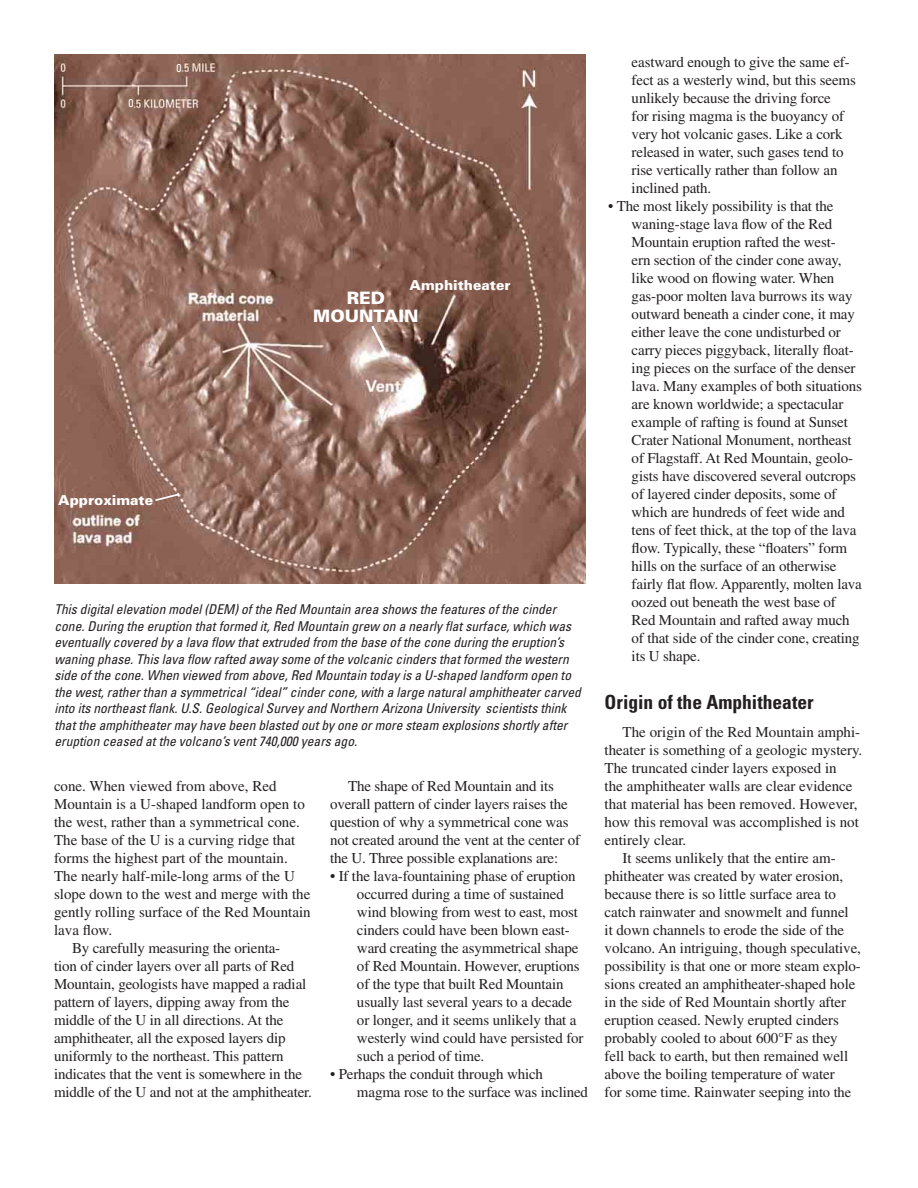
<style>
.page{position:relative;width:918px;height:1188px;background:#fff}
.page>*{position:absolute;margin:0;border:0;box-sizing:border-box;transform-origin:0 0}
.t1{font:700 condensed 19.5px "Univers";color:#231f20}
.t2{font:900 17.1px/18.3px "Univers";color:#fff;text-align:center}
.t3{font:15px/18px "Times";letter-spacing:-.01em;color:#231f20}
.t4{font:900 13.65px "Univers";color:#fff}
.t5{font:italic condensed 13.5px/16.5px "Univers";color:#231f20}
.t6{font:condensed 11.4px "Univers";color:#fff}
.s1{font-size:14.55px}
</style>
<div class="page">
<img style="left:54px;top:54px;width:532px;height:529px">
<svg style="left:153px;top:492px;width:28px;height:10px"></svg>
<svg style="left:369px;top:323px;width:20px;height:33px"></svg>
<p class="t6" style="left:128px;top:96px;width:7px">0</p>
<p class="t6" style="left:176px;top:60px;width:7px">0</p>
<p class="t4" style="left:58px;top:496px;width:96px">Approximate</p>
<p class="t4" style="left:410px;top:280px;width:102px">Amphitheater</p>
<p class="t2" style="left:313px;top:290px;width:107px">RED<br>MOUNTAIN</p>
<p class="t5" style="left:54px;top:602px;width:531px">This digitalelevation model(DEM)of the Red Mountain area shows the features of the cinder cone.During the eruption thatformed it,Red Mountain grew on a nearly flatsurface,which was eventually covered by a lava flow thatextruded from the base of the cone during the eruption’s waning phase.This lava flow rafted away some of the volcanic cinders thatformed the western side of the cone.When viewed from above,Red Mountain today is a U-shaped landform open to the west,ratherthan a symmetrical“ideal” cindercone,with a large naturalamphitheatercarved into its northeastflank.U.S.GeologicalSurvey and Northern Arizona University scientists think thatthe amphitheatermay have been blasted outby one ormore steam explosions shortly after eruption ceased atthe volcano’s vent740,000 years ago.</p>
<p class="t3" style="left:54px;top:778px;width:224px">cone. When viewed from above, Red</p>
<p class="t3" style="left:54px;top:796px;width:252px">Mountain is a U-shaped landform open to</p>
<p class="t3" style="left:54px;top:814px;width:247px">the west, rather than a symmetrical cone.</p>
<p class="t3" style="left:54px;top:832px;width:243px">The base of the U is a curving ridge that</p>
<p class="t3" style="left:54px;top:850px;width:235px">forms the highest part of the mountain.</p>
<p class="t3" style="left:54px;top:868px;width:242px">The nearly half-mile-long arms of the U</p>
<p class="t3" style="left:54px;top:886px;width:258px">slope down to the west and merge with the</p>
<p class="t3" style="left:54px;top:904px;width:258px">gently rolling surface of the Red Mountain</p>
<p class="t3" style="left:54px;top:922px;width:60px">lava flow.</p>
<p class="t3" style="left:72px;top:940px;width:210px">By carefully measuring the orienta-</p>
<p class="t3" style="left:54px;top:958px;width:242px">tion of cinder layers over all parts of Red</p>
<p class="t3" style="left:54px;top:976px;width:254px">Mountain, geologists have mapped a radial</p>
<p class="t3" style="left:54px;top:994px;width:237px">pattern of layers, dipping away from the</p>
<p class="t3" style="left:54px;top:1012px;width:231px">middle of the U in all directions. At the</p>
<p class="t3" style="left:54px;top:1030px;width:233px">amphitheater, all the exposed layers dip</p>
<p class="t3" style="left:54px;top:1048px;width:231px">uniformly to the northeast. This pattern</p>
<p class="t3" style="left:54px;top:1066px;width:250px">indicates that the vent is somewhere in the</p>
<p class="t3" style="left:54px;top:1084px;width:259px">middle of the U and not at the amphitheater.</p>
<p class="t3" style="left:330px;top:778px;width:252px;text-indent:18px">The shape of Red Mountain and its overall pattern of cinder layers raises the question of why a symmetrical cone was not created around the vent at the center of the U. Three possible explanations are:</p>
<p class="t3" style="left:357px;top:868px;width:228px;text-indent:-27px">• If the lava-fountaining phase of eruption occurred during a time of sustained wind blowing from west to east, most cinders could have been blown east&shy;ward creating the asymmetrical shape of Red Mountain. However, eruptions of the type that built Red Mountain usually last several years to a decade or longer, and it seems unlikely that a westerly wind could have persisted for such a period of time.</p>
<p class="t3" style="left:357px;top:1066px;width:233px;text-indent:-27px">• Perhaps the conduit through which magma rose to the surface was inclined</p>
<p class="t3" style="left:632px;top:54px;width:226px">eastward enough to give the same ef&shy;fect as a westerly wind, but this seems unlikely because the driving force<br>for rising magma is the buoyancy of very hot volcanic gases. Like a cork released in water, such gases tend to rise vertically rather than follow an inclined path.</p>
<p class="t3" style="left:632px;top:198px;width:232px;text-indent:-23px">• The most likely possibility is that the waning-stage lava flow of the Red Mountain eruption rafted the west-<br>ern section of the cinder cone away, like wood on flowing water. When gas-poor molten lava burrows its way outward beneath a cinder cone, it may either leave the cone undisturbed or carry pieces piggyback, literally float&shy;ing pieces on the surface of the denser lava. Many examples of both situations are known worldwide; a spectacular example of rafting is found at Sunset Crater National Monument, northeast of Flagstaff. At Red Mountain, geolo&shy;gists have discovered several outcrops of layered cinder deposits, some of which are hundreds of feet wide and tens of feet thick, at the top of the lava flow. Typically, these “floaters” form hills on the surface of an otherwise fairly flat flow. Apparently, molten lava oozed out beneath the west base of Red Mountain and rafted away much of that side of the cinder cone, creating its U shape.</p>
<h1 class="t1" style="left:605px;top:695px;width:211px">Origin of the Amphitheater</h1>
<p class="t3" style="left:623px;top:725px;width:239px">The origin of the Red Mountain amphi-</p>
<p class="t3" style="left:605px;top:743px;width:259px">theater is something of a geologic mystery.</p>
<p class="t3" style="left:605px;top:761px;width:234px">The truncated cinder layers exposed in</p>
<p class="t3" style="left:605px;top:779px;width:249px">the amphitheater walls are clear evidence</p>
<p class="t3" style="left:605px;top:797px;width:255px">that material has been removed. However,</p>
<p class="t3" style="left:605px;top:815px;width:256px">how this removal was accomplished is not</p>
<p class="t3" style="left:605px;top:833px;width:83px">entirely clear.</p>
<p class="t3" style="left:623px;top:851px;width:215px">It seems unlikely that the entire am-</p>
<p class="t3" style="left:605px;top:869px;width:240px">phitheater was created by water erosion,</p>
<p class="t3" style="left:605px;top:887px;width:233px">because there is so little surface area to</p>
<p class="t3" style="left:605px;top:905px;width:246px">catch rainwater and snowmelt and funnel</p>
<p class="t3" style="left:605px;top:923px;width:241px">it down channels to erode the side of the</p>
<p class="t3" style="left:605px;top:941px;width:258px">volcano. An intriguing, though speculative,</p>
<p class="t3" style="left:605px;top:959px;width:258px">possibility is that one or more steam explo-</p>
<p class="t3" style="left:605px;top:977px;width:252px">sions created an amphitheater-shaped hole</p>
<p class="t3" style="left:605px;top:995px;width:243px">in the side of Red Mountain shortly after</p>
<p class="t3" style="left:605px;top:1013px;width:236px">eruption ceased. Newly erupted cinders</p>
<p class="t3" style="left:605px;top:1031px;width:235px">probably cooled to about 600°F as they</p>
<p class="t3" style="left:605px;top:1049px;width:245px">fell back to earth, but then remained well</p>
<p class="t3" style="left:605px;top:1067px;width:232px">above the boiling temperature of water</p>
<p class="t3" style="left:605px;top:1085px;width:248px">for some time. Rainwater seeping <span class="s1">into the</span></p>
</div>
